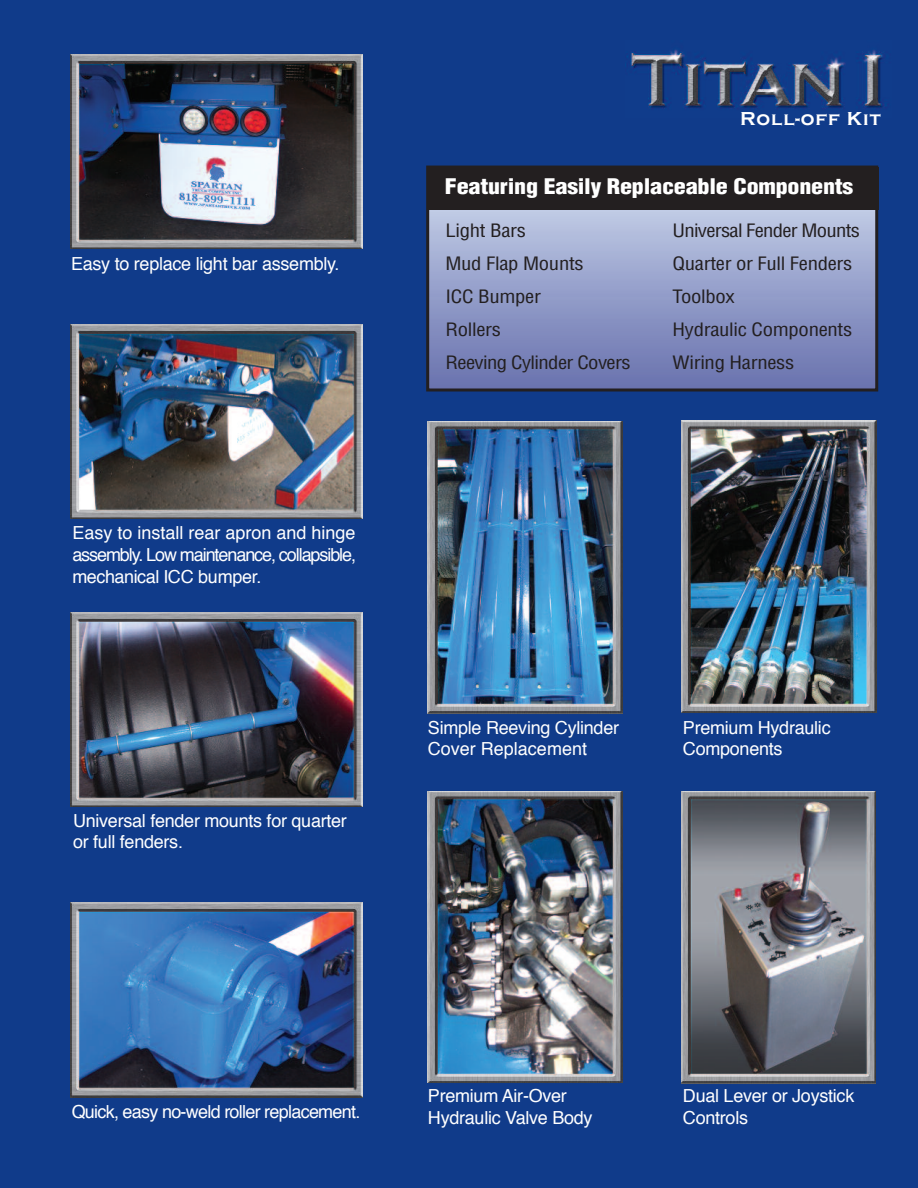
<style>
.page{position:relative;width:918px;height:1188px;background:#103b8a}
.page>*{position:absolute;margin:0;border:0;box-sizing:border-box;transform-origin:0 0}
.t1{font:900 condensed 21px "Helvetica";letter-spacing:-.01em;color:#fff;scale:1.15 1}
.t2{font:700 19.35px "Copperplate Gothic";letter-spacing:.05em;color:#fff}
.t3{font:18px/21.6px "Helvetica";letter-spacing:-.015em;color:#fff}
.t4{font:condensed 18px/33px "Helvetica";letter-spacing:-.015em;color:#231f20;scale:1.15 1}
.t5{font:18px "Helvetica";letter-spacing:-.04em;color:#fff}
</style>
<div class="page">
<img style="left:625px;top:50px;width:261px;height:59px">
<img style="left:70px;top:902px;width:292px;height:195px">
<img style="left:70px;top:54px;width:292px;height:195px">
<img style="left:70px;top:324px;width:292px;height:195px">
<img style="left:70px;top:612px;width:292px;height:195px">
<img style="left:681px;top:421px;width:195px;height:292px">
<img style="left:428px;top:421px;width:195px;height:292px">
<img style="left:428px;top:791px;width:195px;height:292px">
<img style="left:681px;top:791px;width:195px;height:292px">
<svg style="left:430px;top:210px;width:444px;height:178px;background:#929cc8"></svg>
<div style="left:426px;top:166px;width:452px;height:226px;border:3px solid #231f20"></div>
<div style="left:428px;top:167px;width:450px;height:43px;background:#231f20"></div>
<p class="t3" style="left:71px;top:254px;width:270px">Easy to replace light bar assembly.</p>
<p class="t3" style="left:72px;top:524px;width:285px;text-align:justify">Easy to install rear apron and hinge assembly. Low maintenance, collapsible, mechanical ICC bumper.</p>
<p class="t3" style="left:73px;top:811px;width:275px">Universal fender mounts for quarter or full fenders.</p>
<p class="t2" style="left:740px;top:108px;width:142px">Roll-off Kit</p>
<p class="t1" style="left:445px;top:175px;width:357px">Featuring Easily Replaceable Components</p>
<p class="t4" style="left:446px;top:215px;width:162px">Light Bars<br>Mud Flap Mounts<br>ICC Bumper<br>Rollers<br>Reeving Cylinder Covers</p>
<p class="t4" style="left:673px;top:215px;width:164px">Universal Fender Mounts<br>Quarter or Full Fenders<br>Toolbox<br>Hydraulic Components<br>Wiring Harness</p>
<p class="t3" style="left:428px;top:718px;width:193px">Simple Reeving Cylinder<br>Cover Replacement</p>
<p class="t3" style="left:683px;top:718px;width:149px">Premium Hydraulic<br>Components</p>
<p class="t5" style="left:72px;top:1104px;width:290px">Quick, easy no-weld roller replacement.</p>
<p class="t3" style="left:428px;top:1086px;width:166px">Premium Air-Over<br>Hydraulic Valve Body</p>
<p class="t3" style="left:683px;top:1086px;width:173px">Dual Lever or Joystick<br>Controls</p>
</div>
